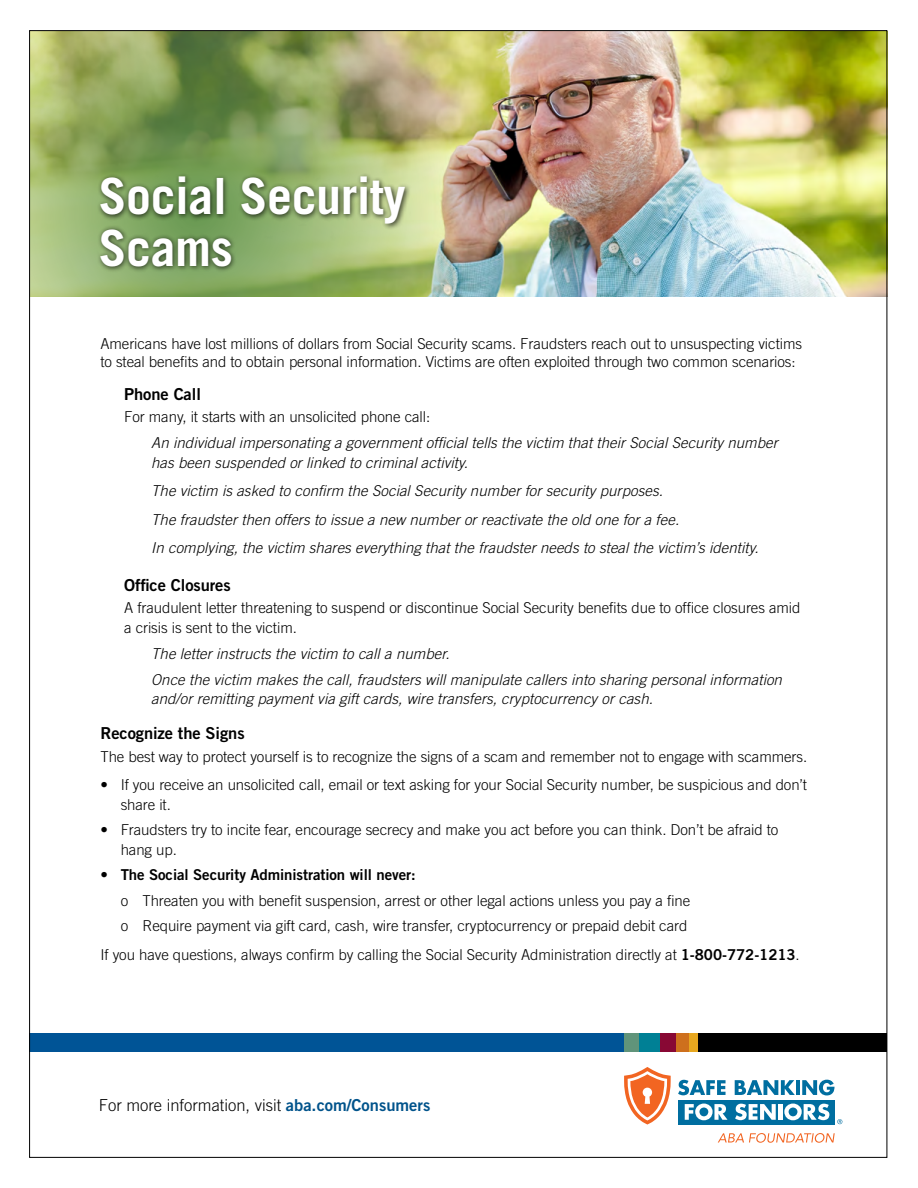
<style>
.page{position:relative;width:918px;height:1188px;background:#fff}
.page>*{position:absolute;margin:0;border:0;box-sizing:border-box;transform-origin:0 0}
.t1{font:700 49.95px/51.3px "Trade Gothic LT Std";letter-spacing:-.01em;color:#fff}
.t2{font:300 16.5px "Trade Gothic LT Std";color:#000}
.t3{font:16.5px "Trade Gothic LT Std Bd 2";letter-spacing:-.005em;color:#000}
.t4{font:300 15px/19.5px "Trade Gothic LT Std";letter-spacing:-.005em;color:#000}
.t5{font:italic 300 15px/28.5px "Trade Gothic LT Std";letter-spacing:.005em;color:#000}
.t6{font:15px "Trade Gothic LT Std Bd 2";letter-spacing:-.005em;color:#000}
.s1{font-family:"Trade Gothic LT Std";font-weight:300}
.s2{font-family:"Trade Gothic LT Std Bd 2";font-weight:400}
.s3{font-family:"Trade Gothic LT Std Bd 2";font-weight:400;color:#00538b}
</style>
<div class="page">
<svg style="left:837px;top:1119px;width:5px;height:5px"></svg>
<svg style="left:718px;top:1133px;width:117px;height:10px"></svg>
<div style="left:678px;top:1100px;width:157px;height:24px;background:#006ea0"></div>
<svg style="left:685px;top:1104px;width:43px;height:16px"></svg>
<svg style="left:735px;top:1104px;width:41px;height:16px"></svg>
<hr style="left:778px;top:1104px;width:4px;height:16px;background:#fff">
<svg style="left:784px;top:1104px;width:45px;height:16px"></svg>
<svg style="left:678px;top:1080px;width:48px;height:15px"></svg>
<svg style="left:735px;top:1080px;width:60px;height:15px"></svg>
<hr style="left:796px;top:1080px;width:4px;height:15px;background:#006ea0">
<svg style="left:802px;top:1080px;width:33px;height:15px"></svg>
<svg style="left:624px;top:1067px;width:47px;height:58px"></svg>
<div style="left:697px;top:1034px;width:190px;height:18px;background:#000"></div>
<div style="left:29px;top:1034px;width:619px;height:18px;background:#005496"></div>
<div style="left:689px;top:1034px;width:9px;height:18px;background:#e7a71f"></div>
<div style="left:660px;top:1034px;width:17px;height:18px;background:#880834"></div>
<div style="left:677px;top:1034px;width:12px;height:18px;background:#ce701d"></div>
<div style="left:639px;top:1034px;width:21px;height:18px;background:#008095"></div>
<div style="left:624px;top:1034px;width:15px;height:18px;background:#60947a"></div>
<img style="left:473px;top:32px;width:412px;height:265px">
<img style="left:31px;top:32px;width:442px;height:265px">
<div style="left:97px;top:173px;width:315px;height:99px;background:#000;opacity:.75"></div>
<h1 class="t1" style="left:99px;top:170px;width:308px">Social Security<br>Scams</h1>
<p class="t4" style="left:100px;top:334px;width:703px;line-height:18px">Americans have lost millions of dollars from Social Security scams. Fraudsters reach out to unsuspecting victims to steal benefits and to obtain personal information. Victims are often exploited through two common scenarios:</p>
<p class="t3" style="left:124px;top:384px;width:78px">Phone Call</p>
<p class="t4" style="left:124px;top:407px;width:308px">For many, it starts with an unsolicited phone call:</p>
<p class="t5" style="left:151px;top:434px;width:628px;line-height:19.5px">An individual impersonating a government official tells the victim that their Social Security number has been suspended or linked to criminal activity.</p>
<p class="t5" style="left:151px;top:477px;width:609px">The victim is asked to confirm the Social Security number for security purposes.<br>The fraudster then offers to issue a new number or reactivate the old one for a fee.<br>In complying, the victim shares everything that the fraudster needs to steal the victim’s identity.</p>
<p class="t3" style="left:124px;top:575px;width:108px">Office Closures</p>
<p class="t4" style="left:124px;top:598px;width:678px">A fraudulent letter threatening to suspend or discontinue Social Security benefits due to office closures amid a crisis is sent to the victim.</p>
<p class="t5" style="left:151px;top:641px;width:632px;line-height:25.5px">The letter instructs the victim to call a number.<br>Once the victim makes the call, fraudsters will manipulate callers into sharing personal information</p>
<p class="t5" style="left:151px;top:685px;width:503px">and/or remitting payment via gift cards, wire transfers, cryptocurrency or cash.</p>
<p class="t3" style="left:100px;top:723px;width:146px">Recognize the Signs</p>
<p class="t4" style="left:100px;top:746px;width:708px">The best way to protect yourself is to recognize the signs of a scam and remember not to engage with scammers.</p>
<p class="t4" style="left:121px;top:775px;width:688px;text-indent:-20px">• If you receive an unsolicited call, email or text asking for your Social Security number, be suspicious and don’t share it.</p>
<p class="t4" style="left:121px;top:820px;width:659px;text-indent:-20px">• Fraudsters try to incite fear, encourage secrecy and make you act before you can think. Don’t be afraid to hang up.</p>
<p class="t6" style="left:100px;top:865px;width:317px"><span class="s1">•</span> The Social Security Administration will never:</p>
<p class="t4" style="left:121px;top:887px;width:571px;line-height:25.5px">o Threaten you with benefit suspension, arrest or other legal actions unless you pay a fine o Require payment via gift card, cash, wire transfer, cryptocurrency or prepaid debit card</p>
<p class="t4" style="left:100px;top:944px;width:701px">If you have questions, always confirm by calling the Social Security Administration directly at <span class="s2">1-800-772-1213</span>.</p>
<p class="t2" style="left:99px;top:1095px;width:333px">For more information, visit <span class="s3">aba.com/Consumers</span></p>
</div>
